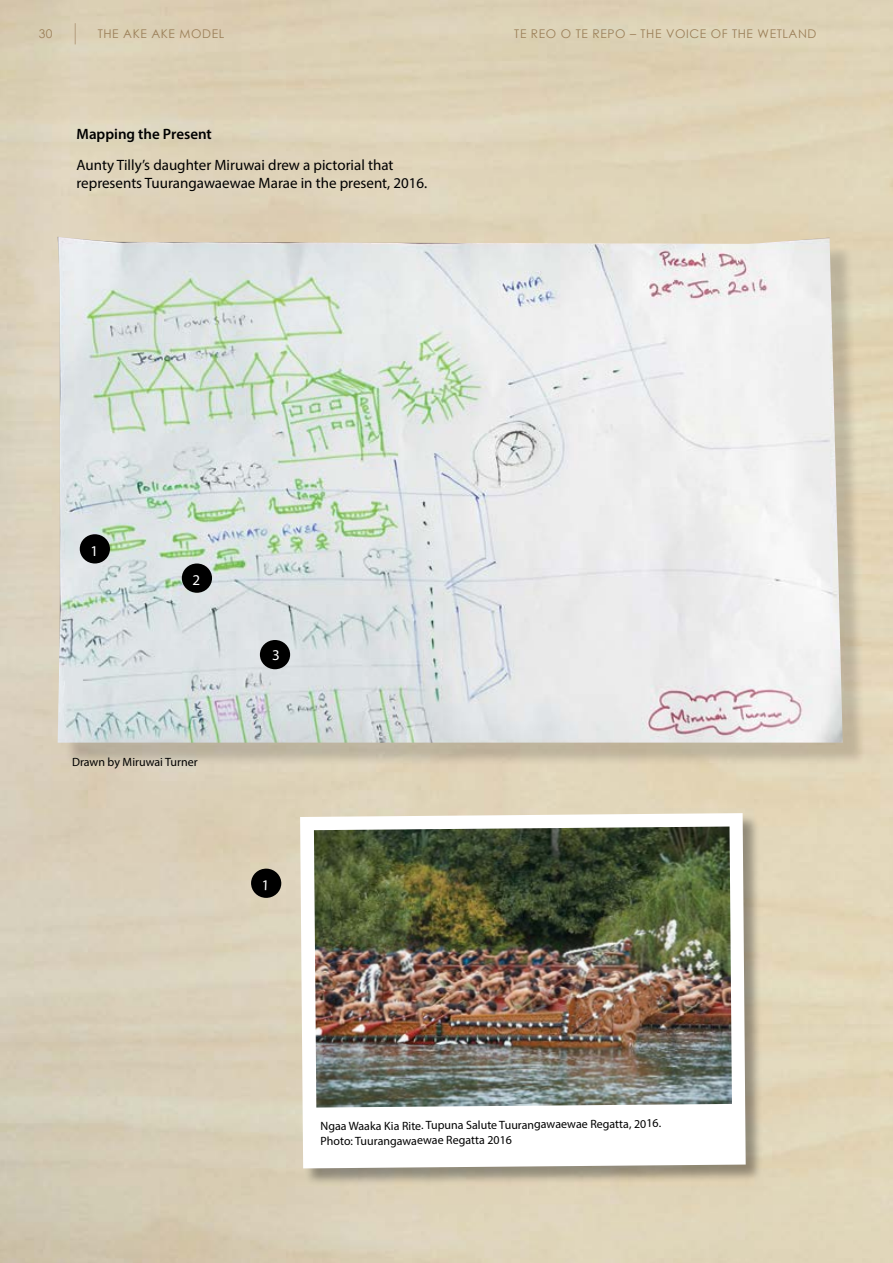
<style>
.page{position:relative;width:893px;height:1263px;background:#fff}
.page>*{position:absolute;margin:0;border:0;box-sizing:border-box;transform-origin:0 0}
.t1{font:15px/18px "Myriad Pro";color:#000}
.t2{font:600 15px "Myriad Pro";color:#000}
.t3{font:15px "Myriad Pro";color:#fff}
.t4{font:12px/15.8px "Myriad Pro";letter-spacing:-.01em;color:#000}
.t5{font:12px "Century Gothic";letter-spacing:.05em;color:#9b7f58}
</style>
<div class="page">
<img style="left:0;top:0;width:893px;height:1263px">
<div style="left:301px;top:814px;width:462px;height:371px;background:#000;opacity:.35"></div>
<svg style="left:300px;top:813px;width:446px;height:355px"></svg>
<img style="left:314px;top:826px;width:418px;height:281px">
<div style="left:251px;top:868px;width:31px;height:30px;background:#000;border-radius:50%"></div>
<div style="left:64px;top:244px;width:802px;height:522px;background:#000;opacity:.16"></div>
<img style="left:58px;top:237px;width:785px;height:506px">
<div style="left:80px;top:534px;width:30px;height:29px;background:#000;border-radius:50%"></div>
<div style="left:182px;top:563px;width:30px;height:30px;background:#000;border-radius:50%"></div>
<div style="left:260px;top:640px;width:30px;height:29px;background:#000;border-radius:50%"></div>
<svg style="left:75px;top:21px;width:1px;height:23px"></svg>
<p class="t5" style="left:39px;top:22px;width:15px">30</p>
<p class="t5" style="left:98px;top:22px;width:128px">THE AKE AKE MODEL</p>
<p class="t5" style="left:514px;top:22px;width:304px">TE REO O TE REPO – THE VOICE OF THE WETLAND</p>
<p class="t5" style="left:39px;top:26px;width:15px">30</p>
<p class="t5" style="left:98px;top:26px;width:128px">THE AKE AKE MODEL</p>
<p class="t5" style="left:514px;top:26px;width:304px">TE REO O TE REPO – THE VOICE OF THE WETLAND</p>
<p class="t2" style="left:77px;top:124px;width:137px">Mapping the Present</p>
<p class="t1" style="left:77px;top:155px;width:352px">Aunty Tilly’s daughter Miruwai drew a pictorial that represents Tuurangawaewae Marae in the present, 2016.</p>
<p class="t3" style="left:90px;top:541px;width:9px">1</p>
<p class="t3" style="left:192px;top:571px;width:9px">2</p>
<p class="t4" style="left:72px;top:754px;width:127px">Drawn by Miruwai Turner</p>
<p class="t3" style="left:272px;top:646px;width:9px">3</p>
<p class="t4" style="left:320px;top:1117px;width:342px">Ngaa Waaka Kia Rite. Tupuna Salute Tuurangawaewae Regatta, 2016.<br>Photo: Tuurangawaewae Regatta 2016</p>
</div>
